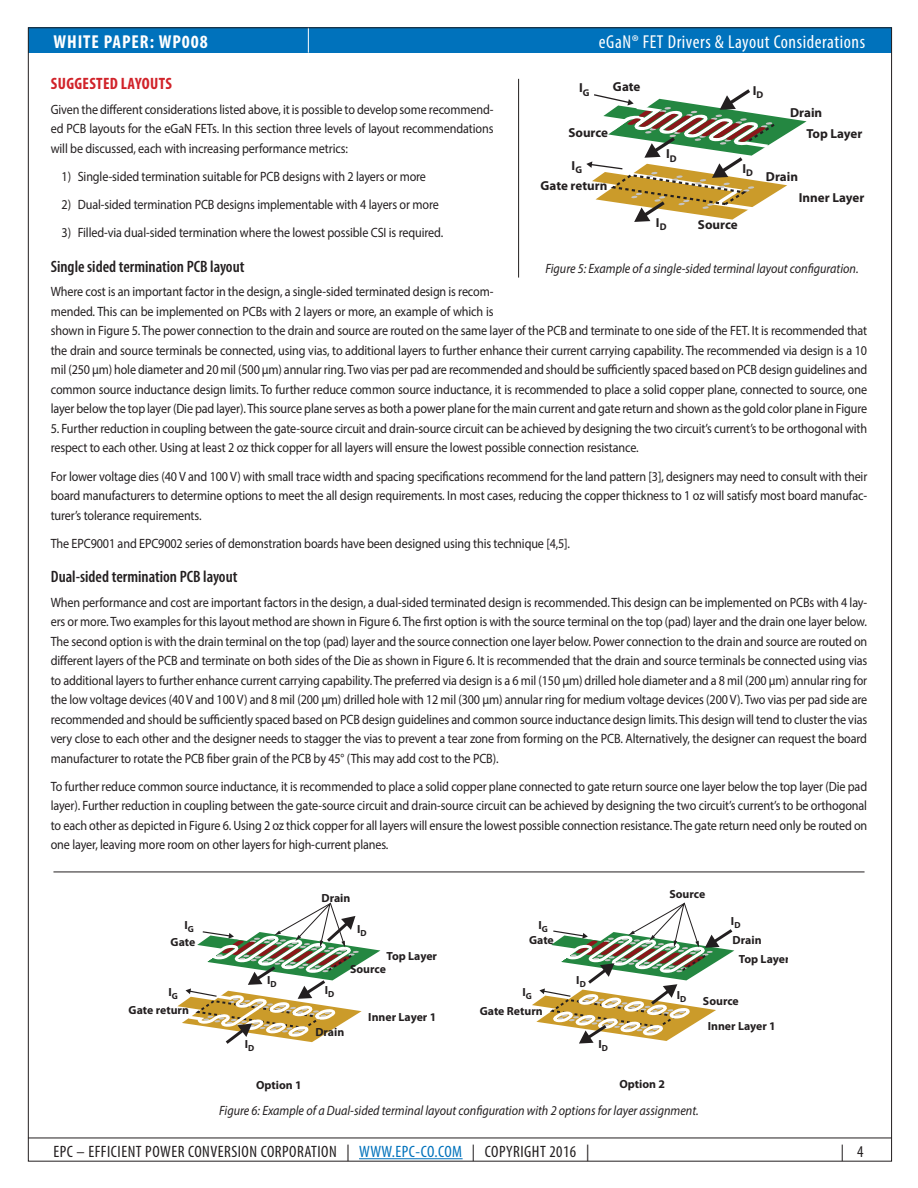
<style>
.page{position:relative;width:918px;height:1188px;background:#fff}
.page>*{position:absolute;margin:0;border:0;box-sizing:border-box;transform-origin:0 0}
.t1{font:condensed 18.75px "Myriad Pro";letter-spacing:.03em;color:#fff}
.t2{font:700 condensed 18.75px "Myriad Pro";letter-spacing:.05em;color:#fff}
.t3{font:condensed 16.5px "Myriad Pro";letter-spacing:.03em;color:#231f20}
.Sub-Subhead{font:600 condensed 16.5px "Myriad Pro";color:#231f20}
.Subhead{font:700 condensed 16.5px "Myriad Pro";letter-spacing:.02em;color:#d1232a}
.Body_Text{font:13.5px/19.5px "Myriad Pro";letter-spacing:-.01em;color:#231f20;text-align:justify;scale:.9 1}
.Bullets{font:13.5px "Myriad Pro";letter-spacing:-.01em;color:#231f20;scale:.9 1}
.t4{font:italic 13.5px "Myriad Pro";color:#231f20;scale:.9 1}
.t5{font:700 13.05px "Myriad Pro";color:#231f20}
.t6{font:700 11.85px "Myriad Pro";color:#231f20}
.s1{color:#0072bc}
</style>
<div class="page">
<div style="left:28px;top:27px;width:864px;height:26px;background:#0072bc"></div>
<hr style="left:28px;top:1138px;width:864px;height:1px;background:#231f20">
<hr style="left:359px;top:1158px;width:104px;height:1px;background:#0072bc">
<svg style="left:308px;top:29px;width:1px;height:24px"></svg>
<svg style="left:586px;top:89px;width:221px;height:133px"></svg>
<svg style="left:532px;top:902px;width:203px;height:142px"></svg>
<svg style="left:177px;top:902px;width:203px;height:142px"></svg>
<hr style="left:518px;top:79px;width:1px;height:199px;background:#231f20">
<hr style="left:53px;top:872px;width:812px;height:1px;background:#231f20">
<h1 class="t2" style="left:53px;top:30px;width:156px">WHITE PAPER: WP008</h1>
<h1 class="t1" style="left:599px;top:30px;width:268px">eGaN® FET Drivers &amp; Layout Considerations</h1>
<p class="Subhead" style="left:51px;top:73px;width:123px">SUGGESTED LAYOUTS</p>
<p class="Body_Text" style="left:51px;top:99px;width:494px">Given the different considerations listed above, it is possible to develop some recommend&shy;ed PCB layouts for the eGaN FETs. In this section three levels of layout recommendations will be discussed, each with increasing performance metrics:</p>
<p class="Bullets" style="left:62px;top:168px;width:407px">1) Single-sided termination suitable for PCB designs with 2 layers or more</p>
<p class="Bullets" style="left:62px;top:196px;width:421px">2) Dual-sided termination PCB designs implementable with 4 layers or more</p>
<p class="Bullets" style="left:62px;top:225px;width:426px">3) Filled-via dual-sided termination where the lowest possible CSI is required.</p>
<p class="Sub-Subhead" style="left:51px;top:256px;width:195px">Single sided termination PCB layout</p>
<p class="Body_Text" style="left:51px;top:282px;width:909px;text-align:left">Where cost is an important factor in the design, a single-sided terminated design is recom-<br>mended. This can be implemented on PCBs with 2 layers or more, an example of which is<br>shown in Figure 5. The power connection to the drain and source are routed on the same layer of the PCB and terminate to one side of the FET. It is recommended that the drain and source terminals be connected, using vias, to additional layers to further enhance their current carrying capability. The recommended via design is a 10 mil (250 µm) hole diameter and 20 mil (500 µm) annular ring. Two vias per pad are recommended and should be sufficiently spaced based on PCB design guidelines and common source inductance design limits. To further reduce common source inductance, it is recommended to place a solid copper plane, connected to source, one layer below the top layer (Die pad layer). This source plane serves as both a power plane for the main current and gate return and shown as the gold color plane in Figure</p>
<p class="Body_Text" style="left:51px;top:418px;width:909px">5. Further reduction in coupling between the gate-source circuit and drain-source circuit can be achieved by designing the two circuit’s current’s to be orthogonal with respect to each other. Using at least 2 oz thick copper for all layers will ensure the lowest possible connection resistance.</p>
<p class="Body_Text" style="left:51px;top:466px;width:909px">For lower voltage dies (40 V and 100 V) with small trace width and spacing specifications recommend for the land pattern [3], designers may need to consult with their board manufacturers to determine options to meet the all design requirements. In most cases, reducing the copper thickness to 1 oz will satisfy most board manufac&shy;turer’s tolerance requirements.</p>
<p class="Body_Text" style="left:51px;top:533px;width:579px">The EPC9001 and EPC9002 series of demonstration boards have been designed using this technique [4,5].</p>
<p class="Sub-Subhead" style="left:51px;top:566px;width:188px">Dual-sided termination PCB layout</p>
<p class="Body_Text" style="left:51px;top:592px;width:909px">When performance and cost are important factors in the design, a dual-sided terminated design is recommended. This design can be implemented on PCBs with 4 lay&shy;ers or more. Two examples for this layout method are shown in Figure 6. The first option is with the source terminal on the top (pad) layer and the drain one layer below.<br>The second option is with the drain terminal on the top (pad) layer and the source connection one layer below. Power connection to the drain and source are routed on different layers of the PCB and terminate on both sides of the Die as shown in Figure 6. It is recommended that the drain and source terminals be connected using vias to additional layers to further enhance current carrying capability. The preferred via design is a 6 mil (150 µm) drilled hole diameter and a 8 mil (200 µm) annular ring for the low voltage devices (40 V and 100 V) and 8 mil (200 µm) drilled hole with 12 mil (300 µm) annular ring for medium voltage devices (200 V). Two vias per pad side are recommended and should be sufficiently spaced based on PCB design guidelines and common source inductance design limits. This design will tend to cluster the vias very close to each other and the designer needs to stagger the vias to prevent a tear zone from forming on the PCB. Alternatively, the designer can request the board manufacturer to rotate the PCB fiber grain of the PCB by 45° (This may add cost to the PCB).</p>
<p class="Body_Text" style="left:51px;top:776px;width:909px">To further reduce common source inductance, it is recommended to place a solid copper plane connected to gate return source one layer below the top layer (Die pad layer). Further reduction in coupling between the gate-source circuit and drain-source circuit can be achieved by designing the two circuit’s current’s to be orthogonal to each other as depicted in Figure 6. Using 2 oz thick copper for all layers will ensure the lowest possible connection resistance. The gate return need only be routed on one layer, leaving more room on other layers for high-current planes.</p>
<p class="t5" style="left:579px;top:80px;width:12px">I<sub>G</sub></p>
<p class="t5" style="left:613px;top:78px;width:29px">Gate</p>
<p class="t5" style="left:753px;top:82px;width:12px">I<sub>D</sub></p>
<p class="t5" style="left:790px;top:104px;width:34px">Drain</p>
<p class="t5" style="left:568px;top:124px;width:41px">Source</p>
<p class="t5" style="left:806px;top:125px;width:58px">Top Layer</p>
<p class="t5" style="left:666px;top:145px;width:12px">I<sub>D</sub></p>
<p class="t5" style="left:572px;top:157px;width:12px">I<sub>G</sub></p>
<p class="t5" style="left:743px;top:160px;width:12px">I<sub>D</sub></p>
<p class="t5" style="left:766px;top:168px;width:34px">Drain</p>
<p class="t5" style="left:541px;top:177px;width:68px">Gate return</p>
<p class="t5" style="left:799px;top:189px;width:67px">Inner Layer</p>
<p class="t5" style="left:656px;top:214px;width:12px">I<sub>D</sub></p>
<p class="t5" style="left:698px;top:216px;width:41px">Source</p>
<p class="t4" style="left:545px;top:260px;width:349px">Figure 5: Example of a single-sided terminal layout configuration.</p>
<p class="t6" style="left:321px;top:890px;width:30px">Drain</p>
<p class="t6" style="left:669px;top:887px;width:37px">Source</p>
<p class="t6" style="left:185px;top:917px;width:11px">I<sub>G</sub></p>
<p class="t6" style="left:171px;top:934px;width:26px">Gate</p>
<p class="t6" style="left:357px;top:922px;width:11px">I<sub>D</sub></p>
<p class="t6" style="left:539px;top:917px;width:11px">I<sub>G</sub></p>
<p class="t6" style="left:529px;top:932px;width:26px">Gate</p>
<p class="t6" style="left:731px;top:913px;width:11px">I<sub>D</sub></p>
<p class="t6" style="left:733px;top:932px;width:30px">Drain</p>
<p class="t6" style="left:387px;top:948px;width:52px">Top Layer</p>
<p class="t6" style="left:350px;top:961px;width:37px">Source</p>
<p class="t6" style="left:739px;top:952px;width:52px">Top Layer</p>
<p class="t6" style="left:169px;top:985px;width:11px">I<sub>G</sub></p>
<p class="t6" style="left:129px;top:1003px;width:62px">Gate return</p>
<p class="t6" style="left:267px;top:972px;width:11px">I<sub>D</sub></p>
<p class="t6" style="left:325px;top:983px;width:11px">I<sub>D</sub></p>
<p class="t6" style="left:315px;top:1024px;width:30px">Drain</p>
<p class="t6" style="left:368px;top:1009px;width:70px">Inner Layer 1</p>
<p class="t6" style="left:522px;top:985px;width:11px">I<sub>G</sub></p>
<p class="t6" style="left:480px;top:1003px;width:64px">Gate Return</p>
<p class="t6" style="left:576px;top:972px;width:11px">I<sub>D</sub></p>
<p class="t6" style="left:677px;top:988px;width:11px">I<sub>D</sub></p>
<p class="t6" style="left:703px;top:993px;width:37px">Source</p>
<p class="t6" style="left:708px;top:1018px;width:70px">Inner Layer 1</p>
<p class="t6" style="left:245px;top:1036px;width:11px">I<sub>D</sub></p>
<p class="t6" style="left:599px;top:1036px;width:11px">I<sub>D</sub></p>
<p class="t6" style="left:256px;top:1077px;width:47px">Option 1</p>
<p class="t6" style="left:619px;top:1076px;width:47px">Option 2</p>
<p class="t4" style="left:219px;top:1102px;width:534px">Figure 6: Example of a Dual-sided terminal layout configuration with 2 options for layer assignment.</p>
<p class="t3" style="left:53px;top:1142px;width:537px">EPC – EFFICIENT POWER CONVERSION CORPORATION | <span class="s1">WWW.EPC-CO.COM</span> | COPYRIGHT 2016 |</p>
<p class="t3" style="left:841px;top:1142px;width:24px">| 4</p>
</div>
